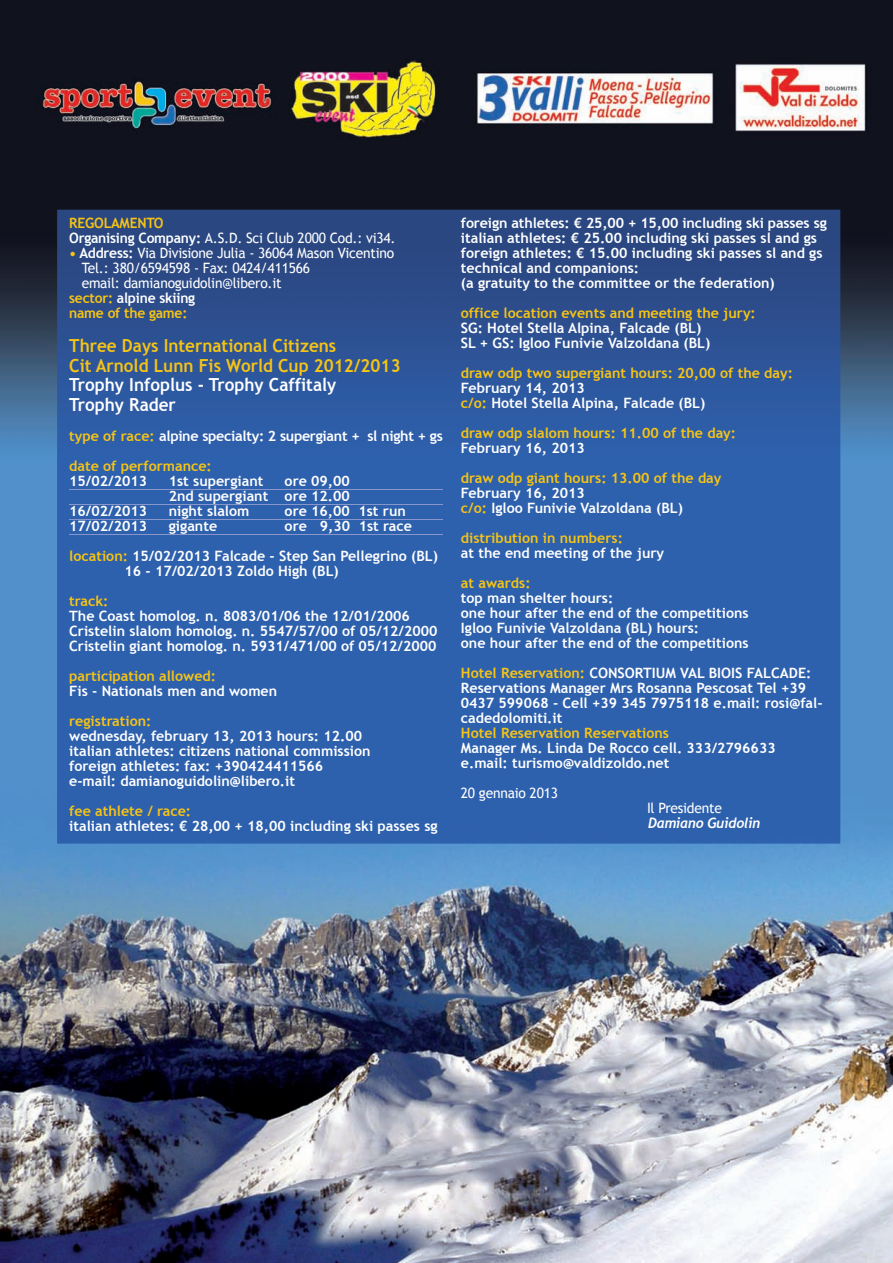
<style>
.page{position:relative;width:893px;height:1263px;background:#fff}
.page>*{position:absolute;margin:0;border:0;box-sizing:border-box;transform-origin:0 0}
.t1{font:700 18px/19.5px "Trebuchet MS";color:#f6c415;scale:.95 1}
.t2{font:700 18px/19.5px "Trebuchet MS";color:#fff;scale:.95 1}
.t3{font:700 14.25px/15px "Trebuchet MS";color:#fff}
.t4{font:700 14.25px "Trebuchet MS";color:#f6c415}
.t5{font:14.25px/15px "Trebuchet MS";letter-spacing:-.015em;color:#fff}
.t6{font:700 14.25px/30px "Trebuchet MS";letter-spacing:-.02em;color:#fff}
.t7{font:italic 700 14.25px "Trebuchet";letter-spacing:-.015em;color:#fff}
.s1{font-weight:700;color:#f6c415}
.s2{font-weight:700}
.s3{color:#f6c415}
</style>
<div class="page">
<img style="left:0;top:0;width:893px;height:1263px">
<img style="left:57px;top:210px;width:783px;height:634px">
<img style="left:69px;top:489px;width:374px;height:1px">
<img style="left:69px;top:504px;width:374px;height:1px">
<img style="left:69px;top:519px;width:374px;height:1px">
<img style="left:69px;top:534px;width:374px;height:1px">
<p class="t5" style="left:69px;top:215px;width:328px"><span class="s1">REGOlAMEntO<br></span><span class="s2">Organising Company:</span> a.s.d. sci Club 2000 Cod.: vi34.</p>
<p class="t5" style="left:69px;top:245px;width:327px"><span class="s1">•</span> <span class="s2">Address:</span> Via divisione Julia - 36064 Mason Vicentino</p>
<p class="t5" style="left:82px;top:260px;width:230px">Tel.: 380/6594598 - Fax: 0424/411566</p>
<p class="t5" style="left:82px;top:275px;width:201px">email: damianoguidolin@libero.it</p>
<p class="t3" style="left:69px;top:290px;width:128px"><span class="s3">sector:</span> alpine skiing</p>
<p class="t4" style="left:69px;top:304px;width:120px">name of the game:</p>
<p class="t1" style="left:69px;top:336px;width:350px">three Days International Citizens<br>Cit Arnold lunn Fis World Cup 2012/2013</p>
<p class="t2" style="left:69px;top:375px;width:283px">trophy Infoplus - trophy Caffitaly trophy Rader</p>
<p class="t6" style="left:69px;top:421px;width:375px"><span class="s3">type of race:</span> alpine specialty: 2 supergiant + sl night + gs <span class="s3">date of performance:</span></p>
<p class="t3" style="left:69px;top:473px;width:79px">15/02/2013</p>
<p class="t3" style="left:169px;top:473px;width:96px">1st supergiant</p>
<p class="t3" style="left:169px;top:473px;width:183px;text-align:right">ore 09,00<br>2nd supergiant ore 12.00</p>
<p class="t3" style="left:69px;top:503px;width:79px">16/02/2013</p>
<p class="t3" style="left:169px;top:503px;width:82px">night slalom</p>
<p class="t3" style="left:285px;top:503px;width:123px">ore 16,00 1st run</p>
<p class="t3" style="left:69px;top:518px;width:79px">17/02/2013</p>
<p class="t3" style="left:169px;top:518px;width:50px">gigante</p>
<p class="t3" style="left:69px;top:511px;width:370px;line-height:30px;text-indent:215px">ore 9,30 1st race <span class="s3">location:</span> 15/02/2013 Falcade - Step San Pellegrino (bl)</p>
<p class="t3" style="left:124px;top:563px;width:216px">16 - 17/02/2013 Zoldo High (bl)</p>
<p class="t4" style="left:69px;top:592px;width:41px">track:</p>
<p class="t3" style="left:69px;top:608px;width:370px">the Coast homolog. n. 8083/01/06 the 12/01/2006<br>Cristelin slalom homolog. n. 5547/57/00 of 05/12/2000<br>Cristelin giant homolog. n. 5931/471/00 of 05/12/2000</p>
<p class="t4" style="left:69px;top:667px;width:148px">participation allowed:</p>
<p class="t3" style="left:69px;top:683px;width:209px">Fis - nationals men and women</p>
<p class="t4" style="left:69px;top:712px;width:84px">registration:</p>
<p class="t3" style="left:69px;top:728px;width:303px">wednesday, february 13, 2013 hours: 12.00 italian athletes: citizens national commission foreign athletes: fax: +390424411566 e-mail: damianoguidolin@libero.it</p>
<p class="t4" style="left:69px;top:802px;width:123px">fee athlete / race:</p>
<p class="t3" style="left:69px;top:818px;width:370px">italian athletes: € 28,00 + 18,00 including ski passes sg</p>
<p class="t3" style="left:461px;top:215px;width:367px">foreign athletes: € 25,00 + 15,00 including ski passes sg italian athletes: € 25.00 including ski passes sl and gs foreign athletes: € 15.00 including ski passes sl and gs technical and companions:<br>(a gratuity to the committee or the federation)</p>
<p class="t4" style="left:461px;top:304px;width:296px">office location events and meeting the jury:</p>
<p class="t3" style="left:461px;top:320px;width:251px">SG: Hotel Stella Alpina, Falcade (bl)<br>Sl + GS: Igloo Funivie Valzoldana (bl)</p>
<p class="t4" style="left:461px;top:364px;width:334px">draw odp two supergiant hours: 20,00 of the day:</p>
<p class="t3" style="left:461px;top:380px;width:246px">February 14, 2013<br><span class="s3">c/o:</span> Hotel Stella Alpina, Falcade (bl)</p>
<p class="t4" style="left:461px;top:424px;width:277px">draw odp slalom hours: 11.00 of the day:</p>
<p class="t3" style="left:461px;top:440px;width:125px">February 16, 2013</p>
<p class="t4" style="left:461px;top:469px;width:262px">draw odp giant hours: 13.00 of the day</p>
<p class="t3" style="left:461px;top:485px;width:223px">February 16, 2013<br><span class="s3">c/o:</span> Igloo Funivie Valzoldana (bl)</p>
<p class="t4" style="left:461px;top:529px;width:163px">distribution in numbers:</p>
<p class="t3" style="left:461px;top:545px;width:205px">at the end meeting of the jury</p>
<p class="t4" style="left:461px;top:574px;width:71px">at awards:</p>
<p class="t3" style="left:461px;top:590px;width:289px">top man shelter hours:<br>one hour after the end of the competitions Igloo Funivie Valzoldana (bl) hours:<br>one hour after the end of the competitions</p>
<p class="t3" style="left:461px;top:665px;width:363px"><span class="s3">Hotel Reservation:</span> COnSORtIUM VAl bIOIS FAlCADE:<br>Reservations Manager Mrs Rosanna Pescosat tel +39<br>0437 599068 - Cell +39 345 7975118 e.mail: rosi@fal&shy;cadedolomiti.it</p>
<p class="t4" style="left:461px;top:724px;width:210px">Hotel Reservation Reservations</p>
<p class="t3" style="left:461px;top:740px;width:316px">Manager Ms. linda De Rocco cell. 333/2796633 e.mail: turismo@valdizoldo.net</p>
<p class="t5" style="left:461px;top:785px;width:99px">20 gennaio 2013</p>
<p class="t5" style="left:647px;top:800px;width:76px">Il Presidente</p>
<p class="t7" style="left:648px;top:814px;width:114px">Damiano Guidolin</p>
</div>
